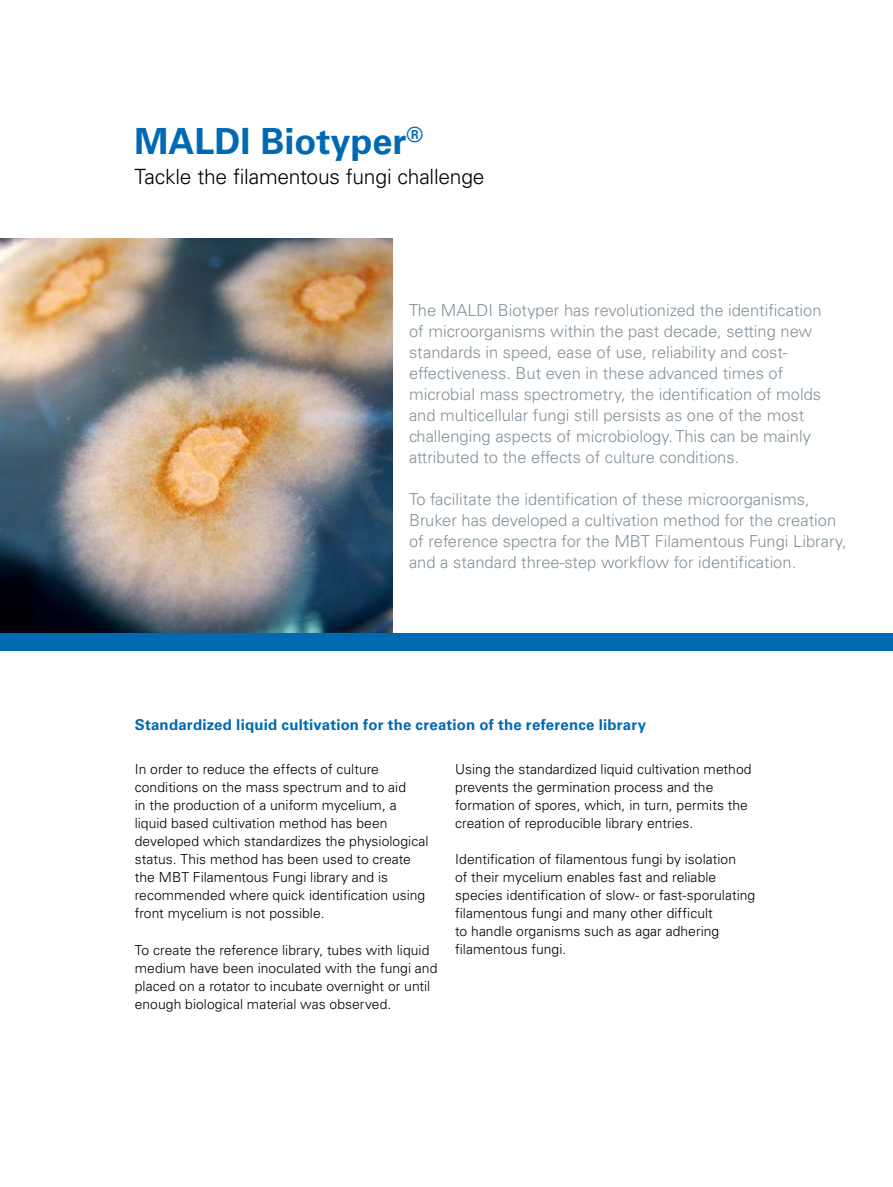
<style>
.page{position:relative;width:893px;height:1187px;background:#fff}
.page>*{position:absolute;margin:0;border:0;box-sizing:border-box;transform-origin:0 0}
.t1{font:700 36px "Univers LT Std";color:#0069b4}
.t2{font:300 21px "Univers LT Std";letter-spacing:-.01em;color:#000}
.t3{font:300 16.5px/21px "Univers LT Std";color:#83929b}
.t4{font:700 15px "Univers LT Std";letter-spacing:.015em;color:#0069b4}
.t5{font:300 13.8px/18px "Univers LT Std";color:#000}
</style>
<div class="page">
<img style="left:0;top:238px;width:392px;height:396px">
<div style="left:0;top:634px;width:893px;height:17px;background:#0069b4"></div>
<h1 class="t1" style="left:134px;top:120px;width:290px">MALDI Biotyper<sup>®</sup></h1>
<h2 class="t2" style="left:134px;top:164px;width:352px">Tackle the filamentous fungi challenge</h2>
<p class="t3" style="left:409px;top:299px;width:414px">The MALDI Biotyper has revolutionized the identification of microorganisms within the past decade, setting new standards in speed, ease of use, reliability and cost&shy;effectiveness. But even in these advanced times of microbial mass spectrometry, the identification of molds and multicellular fungi still persists as one of the most challenging aspects of microbiology. This can be mainly attributed to the effects of culture conditions.</p>
<p class="t3" style="left:409px;top:488px;width:439px">To facilitate the identification of these microorganisms, Bruker has developed a cultivation method for the creation of reference spectra for the MBT Filamentous Fungi Library, and a standard three-step workflow for identification.</p>
<p class="t4" style="left:135px;top:715px;width:513px">Standardized liquid cultivation for the creation of the reference library</p>
<p class="t5" style="left:135px;top:760px;width:295px">In order to reduce the effects of culture conditions on the mass spectrum and to aid<br>in the production of a uniform mycelium, a liquid based cultivation method has been developed which standardizes the physiological status. This method has been used to create the MBT Filamentous Fungi library and is recommended where quick identification using front mycelium is not possible.</p>
<p class="t5" style="left:135px;top:940px;width:304px">To create the reference library, tubes with liquid medium have been inoculated with the fungi and placed on a rotator to incubate overnight or until enough biological material was observed.</p>
<p class="t5" style="left:455px;top:760px;width:298px">Using the standardized liquid cultivation method prevents the germination process and the formation of spores, which, in turn, permits the creation of reproducible library entries.</p>
<p class="t5" style="left:455px;top:850px;width:302px">Identification of filamentous fungi by isolation<br>of their mycelium enables fast and reliable species identification of slow- or fast-sporulating filamentous fungi and many other difficult<br>to handle organisms such as agar adhering filamentous fungi.</p>
</div>
